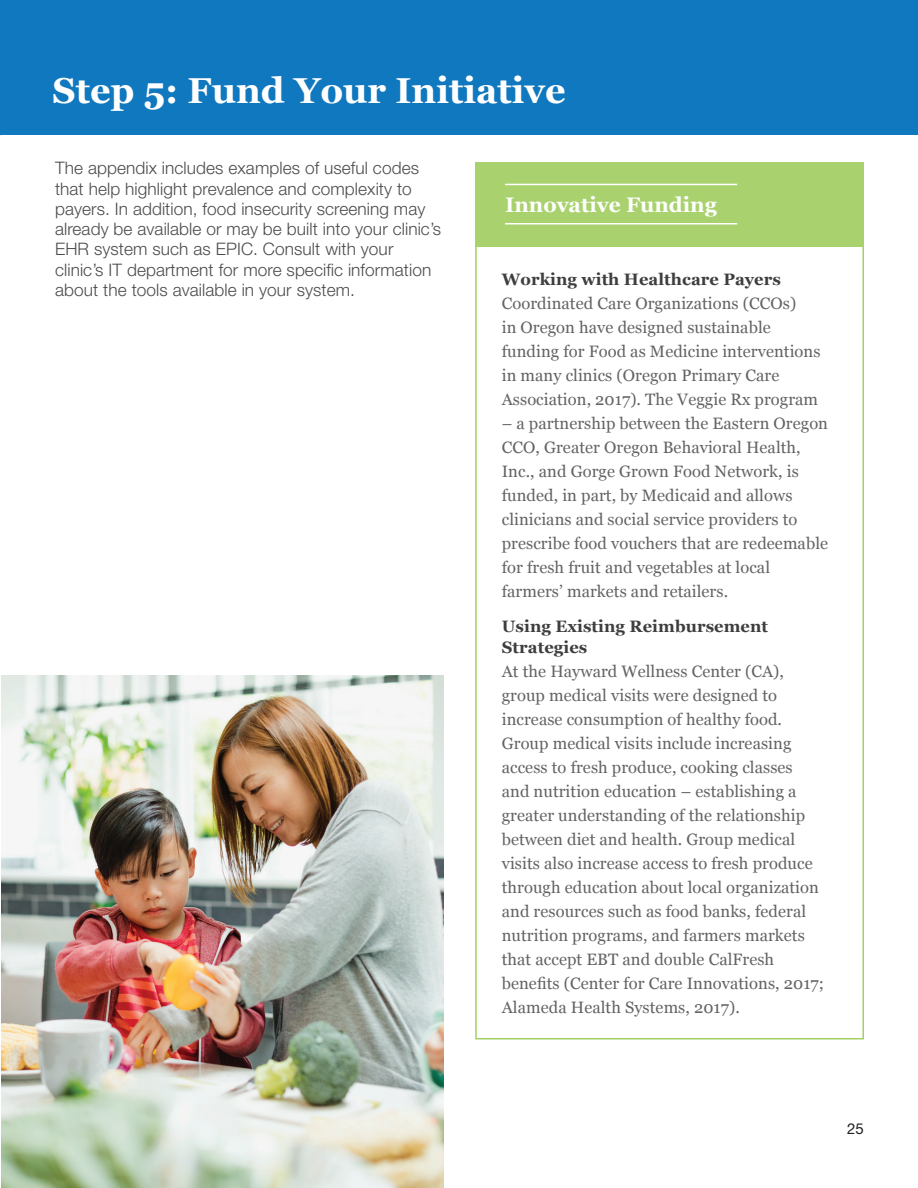
<style>
.page{position:relative;width:918px;height:1188px;background:#fff}
.page>*{position:absolute;margin:0;border:0;box-sizing:border-box;transform-origin:0 0}
.t1{font:700 36px "Georgia";color:#fff}
.t2{font:700 21px "Georgia";color:#fff}
.t3{font:300 17.25px/20.2px "Helvetica Neue LT Std";letter-spacing:.005em;color:#4b4c4d}
.t4{font:16.5px/24px "Georgia";letter-spacing:.005em;color:#636366}
.t5{font:700 16.5px/21px "Georgia";letter-spacing:.005em;color:#3e3e3f}
.t6{font:15px "Helvetica Neue LT Std";color:#231f20}
</style>
<div class="page">
<div style="left:475px;top:162px;width:389px;height:85px;background:#a9d26e"></div>
<hr style="left:505px;top:184px;width:232px;height:1px;background:#fff">
<hr style="left:505px;top:223px;width:232px;height:2px;background:#fff">
<div style="left:0;top:0;width:918px;height:135px;background:#1078be"></div>
<img style="left:2px;top:675px;width:442px;height:513px">
<h1 class="t1" style="left:53px;top:63px;width:515px">Step 5: Fund Your Initiative</h1>
<p class="t3" style="left:55px;top:158px;width:388px">The appendix includes examples of useful codes that help highlight prevalence and complexity to payers. In addition, food insecurity screening may already be available or may be built into your clinic’s EHR system such as EPIC. Consult with your clinic’s IT department for more specific information about the tools available in your system.</p>
<p class="t2" style="left:505px;top:189px;width:213px">Innovative Funding</p>
<p class="t5" style="left:502px;top:268px;width:281px">Working with Healthcare Payers</p>
<p class="t4" style="left:502px;top:291px;width:320px">Coordinated Care Organizations (CCOs)<br>in Oregon have designed sustainable funding for Food as Medicine interventions in many clinics (Oregon Primary Care Association, 2017). The Veggie Rx program</p>
<p class="t4" style="left:502px;top:411px;width:328px">– a partnership between the Eastern Oregon CCO, Greater Oregon Behavioral Health, Inc., and Gorge Grown Food Network, is funded, in part, by Medicaid and allows clinicians and social service providers to prescribe food vouchers that are redeemable for fresh fruit and vegetables at local farmers’ markets and retailers.</p>
<p class="t5" style="left:502px;top:615px;width:268px">Using Existing Reimbursement<br>Strategies</p>
<p class="t4" style="left:502px;top:658px;width:324px">At the Hayward Wellness Center (CA), group medical visits were designed to increase consumption of healthy food.<br>Group medical visits include increasing access to fresh produce, cooking classes and nutrition education – establishing a greater understanding of the relationship between diet and health. Group medical visits also increase access to fresh produce through education about local organization and resources such as food banks, federal nutrition programs, and farmers markets that accept EBT and double CalFresh benefits (Center for Care Innovations, 2017; Alameda Health Systems, 2017).</p>
<p class="t6" style="left:847px;top:1120px;width:18px">25</p>
</div>
